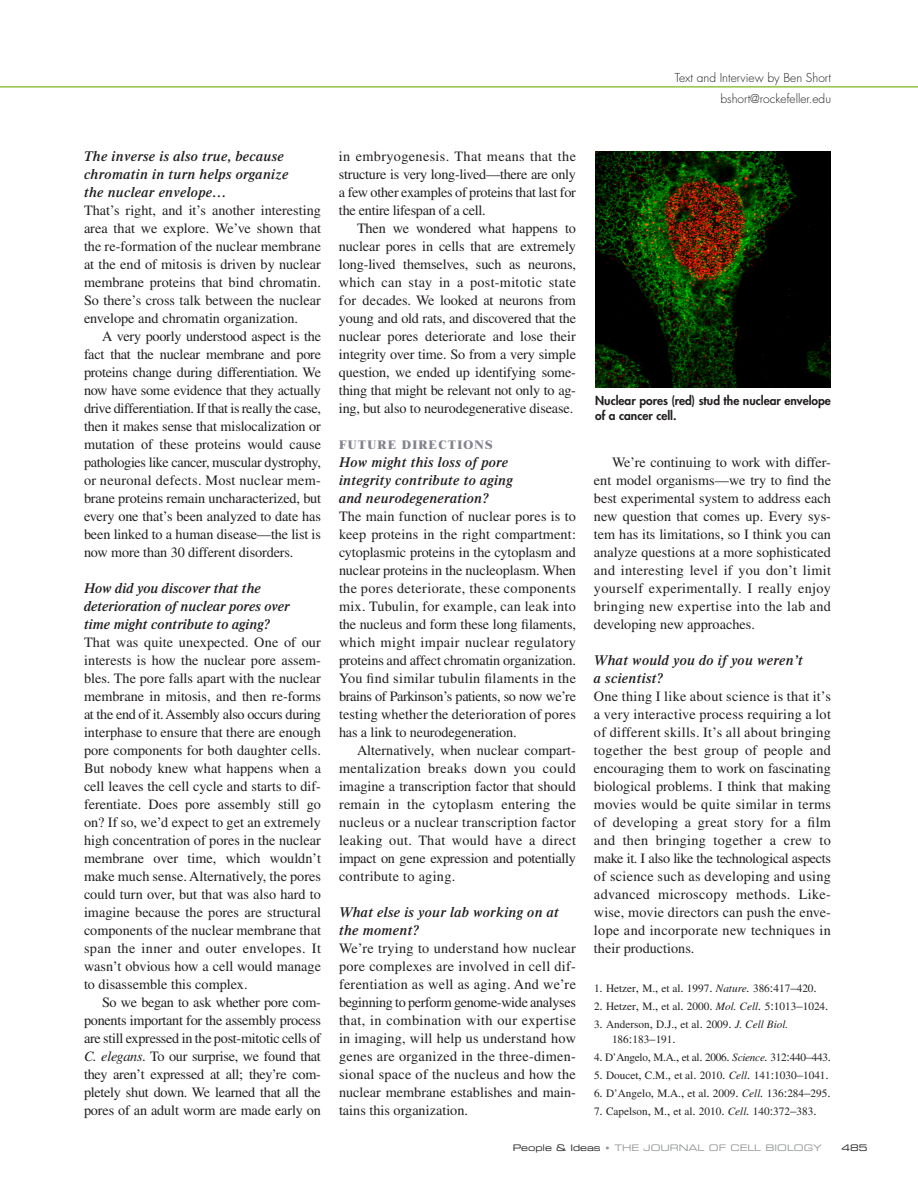
<style>
.page{position:relative;width:918px;height:1188px;background:#fff}
.page>*{position:absolute;margin:0;border:0;box-sizing:border-box;transform-origin:0 0}
.t1{font:14.25px/18px "Times LT Std";color:#231f20;text-align:justify}
.t2{font:italic 600 14.25px/18px "Times LT Std";letter-spacing:.02em;color:#231f20}
.t3{font:italic 600 14.25px/18px "Times LT Std";color:#231f20}
.t4{font:800 12px/15px "Futura Std";color:#231f20}
.t5{font:300 12px/21px "Futura Std";color:#231f20;text-align:right}
.t6{font:800 12px "Times LT Std";letter-spacing:.1em;color:#848490}
.t7{font:11.25px/15px "Times LT Std";color:#231f20}
.t8{font:11.25px "Times LT Std";letter-spacing:-.025em;color:#231f20}
.t9{font:9px "Eurostile LT Std Ex 2";color:#949698}
.t10{font:9px "Eurostile LT Std Ex 2";color:#231f20}
.s1{font-style:italic}
.s2{font-size:12.75px}
.s3{font-style:italic;font-size:12.75px}
.s4{color:#231f20}
.s5{font-size:8.25px}
</style>
<div class="page">
<hr style="left:0;top:86px;width:918px;height:2px;background:#92c141">
<img style="left:595px;top:151px;width:236px;height:236px">
<p class="t5" style="left:675px;top:68px;width:158px">Text and Interview by Ben Short bshort@rockefeller.edu</p>
<p class="t2" style="left:84px;top:149px;width:206px">The inverse is also true, because chromatin in turn helps organize the nuclear envelope…</p>
<p class="t1" style="left:84px;top:203px;width:239px">That’s right, and it’s another interesting area that we explore. We’ve shown that the re-formation of the nuclear membrane at the end of mitosis is driven by nuclear membrane proteins that bind chromatin.<br>So there’s cross talk between the nuclear envelope and chromatin organization.</p>
<p class="t1" style="left:84px;top:329px;width:239px;text-indent:18px">A very poorly understood aspect is the fact that the nuclear membrane and pore proteins change during differentiation. We now have some evidence that they actually drive differentiation. If that is really the case, then it makes sense that mislocalization or mutation of these proteins would cause pathologies like cancer, muscular dystrophy, or neuronal defects. Most nuclear mem&shy;brane proteins remain uncharacterized, but every one that’s been analyzed to date has been linked to a human disease—the list is now more than 30 different disorders.</p>
<p class="t3" style="left:84px;top:581px;width:207px">How did you discover that the deterioration of nuclear pores over time might contribute to aging?</p>
<p class="t1" style="left:84px;top:635px;width:239px">That was quite unexpected. One of our interests is how the nuclear pore assem&shy;bles. The pore falls apart with the nuclear membrane in mitosis, and then re-forms at the end of it. Assembly also occurs during interphase to ensure that there are enough pore components for both daughter cells.<br>But nobody knew what happens when a cell leaves the cell cycle and starts to dif&shy;ferentiate. Does pore assembly still go on? If so, we’d expect to get an extremely high concentration of pores in the nuclear membrane over time, which wouldn’t make much sense. Alternatively, the pores could turn over, but that was also hard to imagine because the pores are structural components of the nuclear membrane that span the inner and outer envelopes. It wasn’t obvious how a cell would manage to disassemble this complex.</p>
<p class="t1" style="left:84px;top:995px;width:239px;text-indent:18px">So we began to ask whether pore com&shy;ponents important for the assembly process are still expressed in the post-mitotic cells of <span class="s1">C. elegans</span>. To our surprise, we found that they aren’t expressed at all; they’re com&shy;pletely shut down. We learned that all the pores of an adult worm are made early on</p>
<p class="t1" style="left:339px;top:149px;width:239px">in embryogenesis. That means that the structure is very long-lived—there are only a few other examples of proteins that last for the entire lifespan of a cell.</p>
<p class="t1" style="left:339px;top:221px;width:239px;text-indent:18px">Then we wondered what happens to nuclear pores in cells that are extremely long-lived themselves, such as neurons, which can stay in a post-mitotic state for decades. We looked at neurons from young and old rats, and discovered that the nuclear pores deteriorate and lose their integrity over time. So from a very simple question, we ended up identifying some&shy;thing that might be relevant not only to ag&shy;ing, but also to neurodegenerative disease.</p>
<p class="t6" style="left:339px;top:440px;width:155px">FUTURE DIRECTIONS</p>
<p class="t2" style="left:339px;top:455px;width:175px">How might this loss of pore integrity contribute to aging and neurodegeneration?</p>
<p class="t1" style="left:339px;top:509px;width:239px">The main function of nuclear pores is to keep proteins in the right compartment: cytoplasmic proteins in the cytoplasm and nuclear proteins in the nucleoplasm. When the pores deteriorate, these components mix. Tubulin, for example, can leak into the nucleus and form these long filaments, which might impair nuclear regulatory proteins and affect chromatin organization.<br>You find similar tubulin filaments in the brains of Parkinson’s patients, so now we’re testing whether the deterioration of pores has a link to neurodegeneration.</p>
<p class="t1" style="left:339px;top:743px;width:239px;text-indent:18px">Alternatively, when nuclear compart&shy;mentalization breaks down you could imagine a transcription factor that should remain in the cytoplasm entering the nucleus or a nuclear transcription factor leaking out. That would have a direct impact on gene expression and potentially contribute to aging.</p>
<p class="t2" style="left:339px;top:905px;width:221px">What else is your lab working on at the moment?</p>
<p class="t1" style="left:339px;top:941px;width:239px">We’re trying to understand how nuclear pore complexes are involved in cell dif&shy;ferentiation as well as aging. And we’re beginning to perform genome-wide analyses that, in combination with our expertise in imaging, will help us understand how genes are organized in the three-dimen&shy;sional space of the nucleus and how the nuclear membrane establishes and main&shy;tains this organization.</p>
<p class="t4" style="left:595px;top:394px;width:237px">Nuclear pores (red) stud the nuclear envelope of a cancer cell.</p>
<p class="t1" style="left:594px;top:455px;width:239px;text-indent:18px">We’re continuing to work with differ&shy;ent model organisms—we try to find the best experimental system to address each new question that comes up. Every sys&shy;tem has its limitations, so I think you can analyze questions at a more sophisticated and interesting level if you don’t limit yourself experimentally. I really enjoy bringing new expertise into the lab and developing new approaches.</p>
<p class="t2" style="left:594px;top:653px;width:210px">What would you do if you weren’t a scientist?</p>
<p class="t1" style="left:594px;top:689px;width:239px">One thing I like about science is that it’s a very interactive process requiring a lot of different skills. It’s all about bringing together the best group of people and encouraging them to work on fascinating biological problems. I think that making movies would be quite similar in terms of developing a great story for a film and then bringing together a crew to make it. I also like the technological aspects of science such as developing and using advanced microscopy methods. Like&shy;wise, movie directors can push the enve&shy;lope and incorporate new techniques in their productions.</p>
<p class="t7" style="left:594px;top:982px;width:224px">1<span class="s2">.</span> Hetzer<span class="s2">,</span> M.<span class="s2">,</span> et al<span class="s2">.</span> 1997<span class="s2">.</span> <span class="s1">Nature</span><span class="s3">.</span> 386<span class="s2">:</span>417<span class="s2">–</span>420<span class="s2">.</span></p>
<p class="t7" style="left:594px;top:1000px;width:236px">2<span class="s2">.</span> Hetzer<span class="s2">,</span> M.<span class="s2">,</span> et al<span class="s2">.</span> 2000<span class="s2">.</span> <span class="s1">Mol. Cell</span><span class="s3">.</span> 5<span class="s2">:</span>1013<span class="s2">–</span>1024<span class="s2">.</span></p>
<p class="t7" style="left:612px;top:1018px;width:178px;text-indent:-18px">3<span class="s2">.</span> Anderson<span class="s2">,</span> D.J.<span class="s2">,</span> et al<span class="s2">.</span> 2009<span class="s2">.</span> <span class="s1">J. Cell Biol.<br></span>186<span class="s2">:</span>183<span class="s2">–</span>191<span class="s2">.</span></p>
<p class="t8" style="left:594px;top:1053px;width:238px">4<span class="s2">.</span> D’Angelo<span class="s2">,</span> M.A.<span class="s2">,</span> et al<span class="s2">.</span> 2006<span class="s2">.</span> <span class="s1">Science</span><span class="s3">.</span> 312<span class="s2">:</span>440<span class="s2">–</span>443<span class="s2">.</span></p>
<p class="t7" style="left:594px;top:1069px;width:236px">5<span class="s2">.</span> Doucet<span class="s2">,</span> C.M.<span class="s2">,</span> et al<span class="s2">.</span> 2010<span class="s2">.</span> <span class="s1">Cell</span><span class="s3">.</span> 141<span class="s2">:</span>1030<span class="s2">–</span>1041<span class="s2">.</span></p>
<p class="t7" style="left:594px;top:1087px;width:238px">6<span class="s2">.</span> D’Angelo<span class="s2">,</span> M.A.<span class="s2">,</span> et al<span class="s2">.</span> 2009<span class="s2">.</span> <span class="s1">Cell</span><span class="s3">.</span> 136<span class="s2">:</span>284<span class="s2">–</span>295<span class="s2">.</span></p>
<p class="t7" style="left:594px;top:1105px;width:224px">7<span class="s2">.</span> Capelson<span class="s2">,</span> M.<span class="s2">,</span> et al<span class="s2">.</span> 2010<span class="s2">.</span> <span class="s1">Cell</span><span class="s3">.</span> 140<span class="s2">:</span>372<span class="s2">–</span>383<span class="s2">.</span></p>
<p class="t9" style="left:513px;top:1144px;width:311px"><span class="s4">People &amp; Ideas</span> <span class="s5">•</span> THE JOURNAL OF CELL BIOLOGY</p>
<p class="t10" style="left:842px;top:1144px;width:28px">485</p>
</div>
